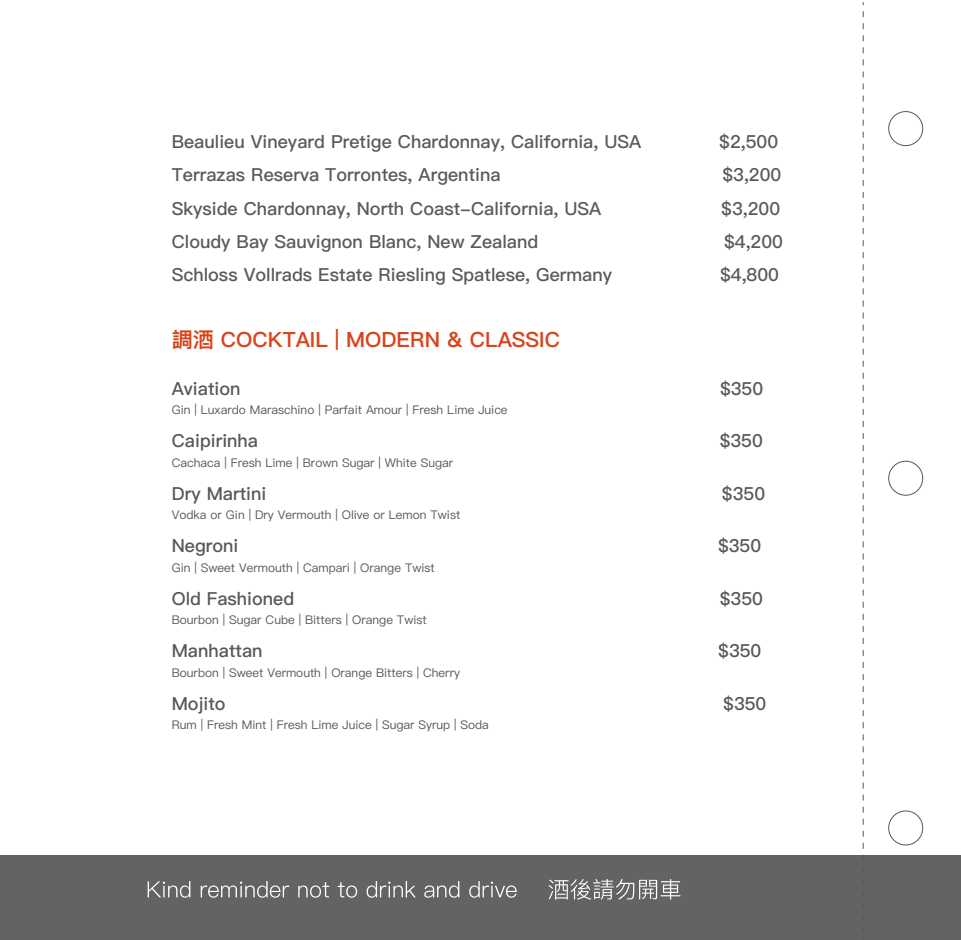
<style>
.page{position:relative;width:961px;height:940px;background:#fff}
.page>*{position:absolute;margin:0;border:0;box-sizing:border-box;transform-origin:0 0}
.t1{font:600 21px "Ping Fang TC";color:#d8441c}
.t2{font:500 18px "Ping Fang TC";color:#595a5c}
.t3{font:500 18px "Ping Fang TC";color:#57585a}
.t4{font:12px "Ping Fang TC";color:#57585a}
</style>
<div class="page">
<div style="left:0;top:855px;width:961px;height:85px;background:#636366"></div>
<svg style="left:148px;top:881px;width:42px;height:16px"></svg>
<svg style="left:201px;top:881px;width:88px;height:16px"></svg>
<svg style="left:298px;top:882px;width:31px;height:15px"></svg>
<svg style="left:338px;top:882px;width:19px;height:15px"></svg>
<svg style="left:367px;top:881px;width:49px;height:16px"></svg>
<svg style="left:424px;top:881px;width:35px;height:16px"></svg>
<svg style="left:469px;top:881px;width:48px;height:16px"></svg>
<svg style="left:548px;top:879px;width:132px;height:20px"></svg>
<svg style="left:863px;top:11px;width:1px;height:844px"></svg>
<div style="left:888px;top:111px;width:35px;height:35px;border:1px solid #57585a;border-radius:50%"></div>
<div style="left:888px;top:461px;width:35px;height:34px;border:1px solid #57585a;border-radius:50%"></div>
<div style="left:888px;top:810px;width:35px;height:35px;border:1px solid #57585a;border-radius:50%"></div>
<h2 class="t2" style="left:172px;top:131px;width:471px">Beaulieu Vineyard Pretige Chardonnay, California, USA</h2>
<h2 class="t2" style="left:719px;top:131px;width:60px">$2,500</h2>
<h2 class="t2" style="left:172px;top:164px;width:330px">Terrazas Reserva Torrontes, Argentina</h2>
<h2 class="t2" style="left:722px;top:164px;width:60px">$3,200</h2>
<h2 class="t2" style="left:172px;top:197px;width:431px">Skyside Chardonnay, North Coast-California, USA</h2>
<h2 class="t2" style="left:721px;top:197px;width:60px">$3,200</h2>
<h2 class="t2" style="left:172px;top:230px;width:368px">Cloudy Bay Sauvignon Blanc, New Zealand</h2>
<h2 class="t2" style="left:724px;top:230px;width:60px">$4,200</h2>
<h2 class="t2" style="left:172px;top:263px;width:442px">Schloss Vollrads Estate Riesling Spatlese, Germany</h2>
<h2 class="t2" style="left:720px;top:263px;width:60px">$4,800</h2>
<h1 class="t1" style="left:172px;top:326px;width:390px">調酒 COCKTAIL | MODERN &amp; CLASSIC</h1>
<h2 class="t3" style="left:172px;top:377px;width:70px">Aviation</h2>
<h2 class="t3" style="left:720px;top:377px;width:45px">$350</h2>
<p class="t4" style="left:172px;top:402px;width:337px">Gin | Luxardo Maraschino | Parfait Amour | Fresh Lime Juice</p>
<h2 class="t3" style="left:172px;top:429px;width:88px">Caipirinha</h2>
<h2 class="t3" style="left:720px;top:429px;width:45px">$350</h2>
<p class="t4" style="left:172px;top:455px;width:283px">Cachaca | Fresh Lime | Brown Sugar | White Sugar</p>
<h2 class="t3" style="left:172px;top:482px;width:96px">Dry Martini</h2>
<h2 class="t3" style="left:722px;top:482px;width:45px">$350</h2>
<p class="t4" style="left:172px;top:507px;width:290px">Vodka or Gin | Dry Vermouth | Olive or Lemon Twist</p>
<h2 class="t3" style="left:172px;top:534px;width:68px">Negroni</h2>
<h2 class="t3" style="left:718px;top:534px;width:45px">$350</h2>
<p class="t4" style="left:172px;top:560px;width:265px">Gin | Sweet Vermouth | Campari | Orange Twist</p>
<h2 class="t3" style="left:172px;top:587px;width:124px">Old Fashioned</h2>
<h2 class="t3" style="left:720px;top:587px;width:45px">$350</h2>
<p class="t4" style="left:172px;top:612px;width:257px">Bourbon | Sugar Cube | Bitters | Orange Twist</p>
<h2 class="t3" style="left:172px;top:639px;width:92px">Manhattan</h2>
<h2 class="t3" style="left:718px;top:639px;width:45px">$350</h2>
<p class="t4" style="left:172px;top:665px;width:290px">Bourbon | Sweet Vermouth | Orange Bitters | Cherry</p>
<h2 class="t3" style="left:172px;top:692px;width:55px">Mojito</h2>
<h2 class="t3" style="left:723px;top:692px;width:45px">$350</h2>
<p class="t4" style="left:172px;top:717px;width:319px">Rum | Fresh Mint | Fresh Lime Juice | Sugar Syrup | Soda</p>
</div>
